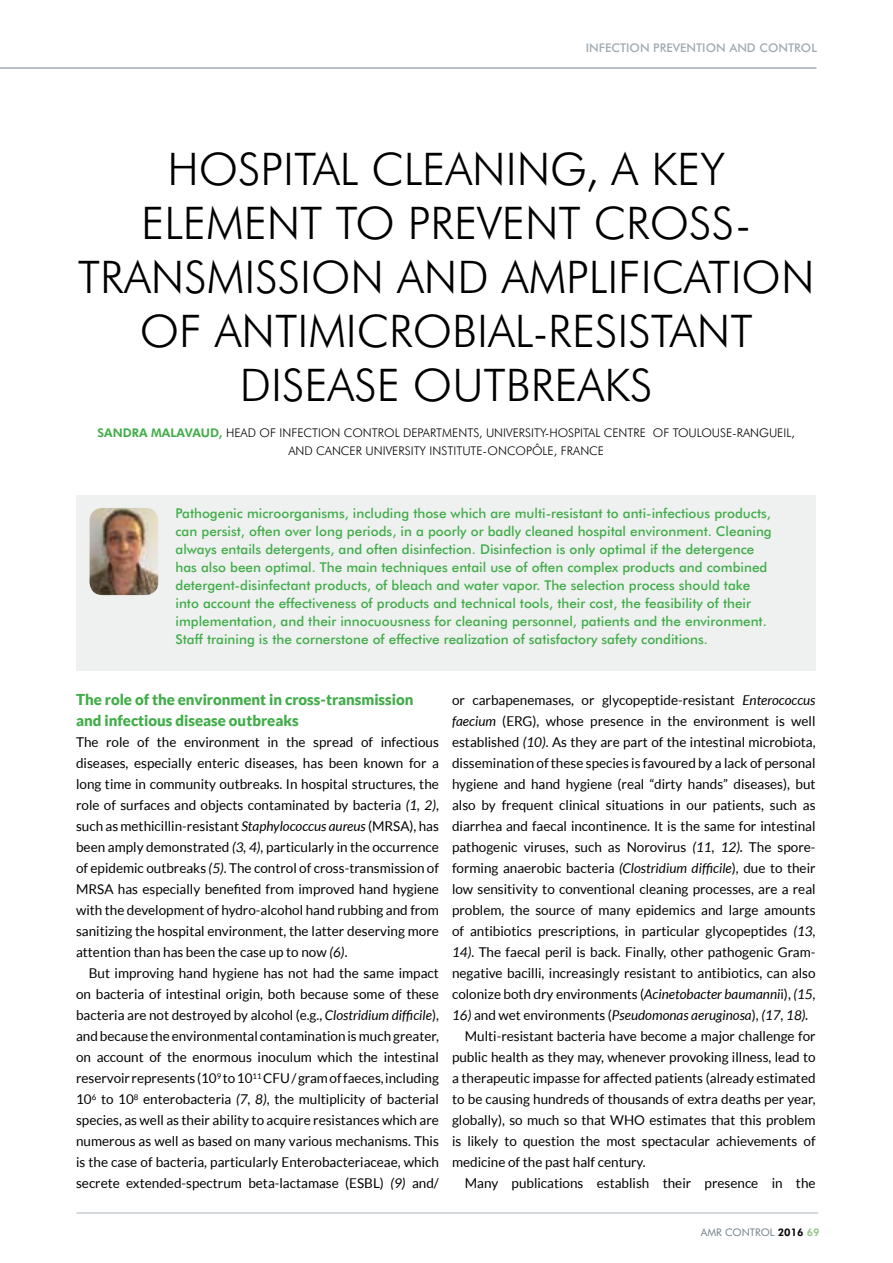
<style>
.page{position:relative;width:893px;height:1263px;background:#fff}
.page>*{position:absolute;margin:0;border:0;box-sizing:border-box;transform-origin:0 0}
.t1{font:300 45px/54px "Futura BT";color:#000;text-align:center}
.t2{font:900 15px/21px "Lato";color:#41ad49}
.t3{font:13.5px/21px "Lato";color:#000;text-align:justify}
.t4{font:500 13.5px/18px "Futura BT";color:#41ad49}
.t5{font:italic 13.5px "Lato";color:#000}
.t6{font:300 12px/18px "Futura BT";color:#000;text-align:center}
.t7{font:500 12px "Futura BT";color:#a1abb2}
.t8{font:10.5px "Futura BT";color:#72808a}
.s1{font-weight:800;color:#41ad49}
.s2{font-style:italic}
.s3{font-style:normal}
.s4{font-weight:800;color:#000}
.s5{font-weight:800;color:#93c789}
</style>
<div class="page">
<hr style="left:0;top:67px;width:816px;height:2px;background:#a1abb2">
<hr style="left:77px;top:1212px;width:741px;height:2px;background:#c6cdd1">
<div style="left:77px;top:495px;width:739px;height:176px;background:#eff1f0"></div>
<img style="left:90px;top:508px;width:68px;height:87px">
<p class="t7" style="left:586px;top:40px;width:233px">INFECTION PREVENTION AND CONTROL</p>
<h1 class="t1" style="left:78px;top:142px;width:738px">HOSPITAL CLEANING, A KEY<br>ELEMENT TO PREVENT CROSS-<br>TRANSMISSION AND AMPLIFICATION<br>OF ANTIMICROBIAL-RESISTANT<br>DISEASE OUTBREAKS</h1>
<p class="t6" style="left:97px;top:424px;width:699px"><span class="s1">SANDRA MALAVAUD,</span> HEAD OF INFECTION CONTROL DEPARTMENTS, UNIVERSITY-HOSPITAL CENTRE OF TOULOUSE-RANGUEIL,<br>AND CANCER UNIVERSITY INSTITUTE-ONCOPÔLE, FRANCE</p>
<p class="t4" style="left:175px;top:504px;width:598px">Pathogenic microorganisms, including those which are multi-resistant to anti-infectious products, can persist, often over long periods, in a poorly or badly cleaned hospital environment. Cleaning always entails detergents, and often disinfection. Disinfection is only optimal if the detergence has also been optimal. The main techniques entail use of often complex products and combined detergent-disinfectant products, of bleach and water vapor. The selection process should take into account the effectiveness of products and technical tools, their cost, the feasibility of their implementation, and their innocuousness for cleaning personnel, patients and the environment.<br>Staff training is the cornerstone of effective realization of satisfactory safety conditions.</p>
<p class="t2" style="left:76px;top:689px;width:339px">The role of the environment in cross-transmission and infectious disease outbreaks</p>
<p class="t3" style="left:76px;top:732px;width:364px">The role of the environment in the spread of infectious diseases, especially enteric diseases, has been known for a long time in community outbreaks. In hospital structures, the role of surfaces and objects contaminated by bacteria <span class="s2">(1, 2)</span>, such as methicillin-resistant <span class="s2">Staphylococcus aureus</span> (MRSA), has been amply demonstrated <span class="s2">(3, 4)</span>, particularly in the occurrence of epidemic outbreaks <span class="s2">(5)</span>. The control of cross-transmission of MRSA has especially benefited from improved hand hygiene with the development of hydro-alcohol hand rubbing and from sanitizing the hospital environment, the latter deserving more attention than has been the case up to now <span class="s2">(6)</span>.</p>
<p class="t3" style="left:76px;top:963px;width:364px;text-indent:13px">But improving hand hygiene has not had the same impact on bacteria of intestinal origin, both because some of these bacteria are not destroyed by alcohol (e.g., <span class="s2">Clostridium difficile</span>), and because the environmental contamination is much greater, on account of the enormous inoculum which the intestinal reservoir represents (10<sup>9</sup> to 10<sup>11</sup> CFU / gram of faeces, including 10<sup>6</sup> to 10<sup>8</sup> enterobacteria <span class="s2">(7, 8)</span>, the multiplicity of bacterial species, as well as their ability to acquire resistances which are numerous as well as based on many various mechanisms. This is the case of bacteria, particularly Enterobacteriaceae, which secrete extended-spectrum beta-lactamase (ESBL) <span class="s2">(9)</span> and/</p>
<p class="t3" style="left:452px;top:690px;width:365px">or carbapenemases, or glycopeptide-resistant <span class="s2">Enterococcus faecium</span> (ERG), whose presence in the environment is well established <span class="s2">(10)</span>. As they are part of the intestinal microbiota, dissemination of these species is favoured by a lack of personal hygiene and hand hygiene (real “dirty hands” diseases), but also by frequent clinical situations in our patients, such as diarrhea and faecal incontinence. It is the same for intestinal pathogenic viruses, such as Norovirus <span class="s2">(11, 12).</span> The spore&shy;forming anaerobic bacteria <span class="s2">(Clostridium difficile</span>), due to their low sensitivity to conventional cleaning processes, are a real problem, the source of many epidemics and large amounts of antibiotics prescriptions, in particular glycopeptides <span class="s2">(13, 14)</span>. The faecal peril is back. Finally, other pathogenic Gram&shy;negative bacilli, increasingly resistant to antibiotics, can also colonize both dry environments (<span class="s2">Acinetobacter baumanni</span>i), <span class="s2">(15,</span></p>
<p class="t5" style="left:452px;top:1008px;width:358px">16) <span class="s3">and wet environments (</span>Pseudomonas aeruginosa<span class="s3">),</span> (17, 18).</p>
<p class="t3" style="left:465px;top:1026px;width:352px">Multi-resistant bacteria have become a major challenge for</p>
<p class="t3" style="left:452px;top:1047px;width:365px">public health as they may, whenever provoking illness, lead to</p>
<p class="t3" style="left:452px;top:1068px;width:365px">a therapeutic impasse for affected patients (already estimated</p>
<p class="t3" style="left:452px;top:1089px;width:365px">to be causing hundreds of thousands of extra deaths per year,</p>
<p class="t3" style="left:452px;top:1110px;width:365px">globally), so much so that WHO estimates that this problem</p>
<p class="t3" style="left:452px;top:1131px;width:365px">is likely to question the most spectacular achievements of</p>
<p class="t3" style="left:452px;top:1152px;width:195px">medicine of the past half century.</p>
<p class="t3" style="left:465px;top:1173px;width:352px">Many publications establish their presence in the</p>
<p class="t8" style="left:701px;top:1226px;width:120px">AMR CONTROL <span class="s4">2016</span> <span class="s5">69</span></p>
</div>
